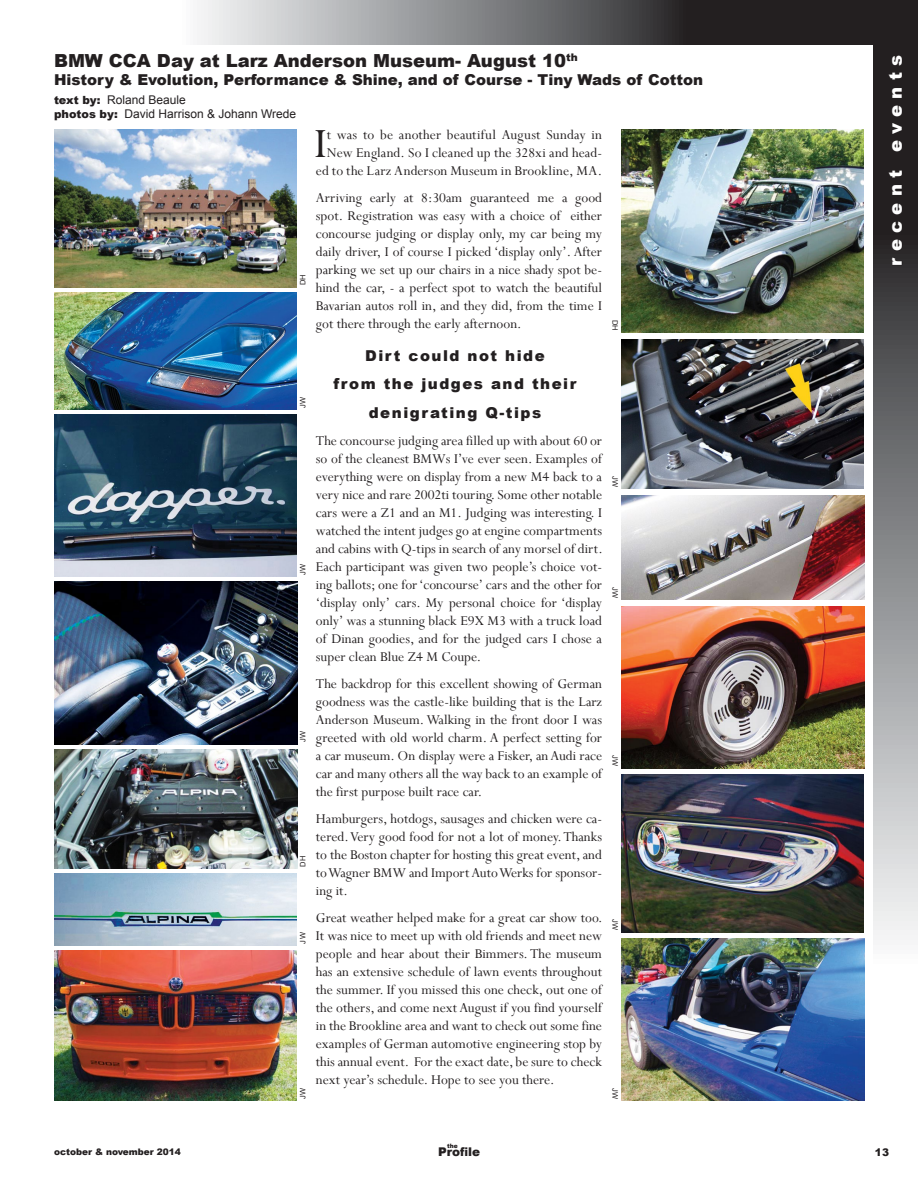
<style>
.page{position:relative;width:918px;height:1188px;background:#fff}
.page>*{position:absolute;margin:0;border:0;box-sizing:border-box;transform-origin:0 0}
.t1{font:46.5px "Perpetua";color:#231f20}
.t2{font:900 18px "Arial";color:#231f20}
.t3{font:900 18px "Arial";letter-spacing:.35em;color:#fff}
.t4{font:15px/18px "Perpetua";color:#231f20;text-align:justify}
.t5{font:900 15px "Arial";color:#231f20}
.t6{font:900 15px/28.5px "Arial";letter-spacing:.1em;color:#231f20;text-align:center}
.t7{font:12px/14.4px "Arial";color:#231f20}
.t8{font:900 12px "Arial";color:#231f20}
.t9{font:900 10.5px "Arial";color:#231f20}
.t10{font:900 9px "Arial";color:#231f20}
.t11{font:7.5px "Arial";letter-spacing:.05em;color:#231f20}
.t12{font:900 6px "Arial";color:#231f20}
.s1{font-weight:900;font-size:11.25px}
</style>
<div class="page">
<svg style="left:197px;top:0;width:676px;height:45px;background:#727173"></svg>
<svg style="left:873px;top:0;width:45px;height:940px;background:#78787a"></svg>
<svg style="left:892px;top:239px;width:11px;height:27px"></svg>
<svg style="left:892px;top:221px;width:11px;height:12px"></svg>
<svg style="left:892px;top:202px;width:11px;height:13px"></svg>
<svg style="left:892px;top:185px;width:11px;height:11px"></svg>
<svg style="left:888px;top:170px;width:15px;height:8px"></svg>
<svg style="left:892px;top:104px;width:11px;height:48px"></svg>
<svg style="left:892px;top:87px;width:11px;height:11px"></svg>
<svg style="left:888px;top:72px;width:15px;height:9px"></svg>
<svg style="left:892px;top:55px;width:11px;height:11px"></svg>
<img style="left:54px;top:130px;width:243px;height:157px">
<img style="left:621px;top:130px;width:243px;height:203px">
<img style="left:54px;top:749px;width:243px;height:119px">
<img style="left:54px;top:950px;width:243px;height:151px">
<img style="left:54px;top:292px;width:243px;height:118px">
<img style="left:621px;top:606px;width:243px;height:162px">
<img style="left:54px;top:582px;width:243px;height:162px">
<img style="left:621px;top:939px;width:243px;height:162px">
<img style="left:621px;top:775px;width:243px;height:157px">
<img style="left:54px;top:415px;width:243px;height:162px">
<img style="left:621px;top:495px;width:243px;height:105px">
<img style="left:54px;top:873px;width:243px;height:72px">
<img style="left:621px;top:339px;width:243px;height:150px">
<p class="t2" style="left:54px;top:47px;width:525px">BMW CCA Day at Larz Anderson Museum- August 10<sup>th</sup></p>
<p class="t5" style="left:54px;top:69px;width:651px">History &amp; Evolution, Performance &amp; Shine, and of Course - Tiny Wads of Cotton</p>
<p class="t7" style="left:54px;top:92px;width:244px"><span class="s1">text by:</span> Roland Beaule<br><span class="s1">photos by:</span> David Harrison &amp; Johann Wrede</p>
<p class="t11" style="left:298px;top:285px;width:13px;rotate:-90deg">DH</p>
<p class="t11" style="left:298px;top:408px;width:13px;rotate:-90deg">JW</p>
<p class="t11" style="left:298px;top:575px;width:13px;rotate:-90deg">JW</p>
<p class="t11" style="left:298px;top:742px;width:13px;rotate:-90deg">JW</p>
<p class="t11" style="left:298px;top:867px;width:13px;rotate:-90deg">DH</p>
<p class="t11" style="left:298px;top:944px;width:13px;rotate:-90deg">JW</p>
<p class="t11" style="left:298px;top:1099px;width:13px;rotate:-90deg">JW</p>
<p class="t4" style="left:316px;top:125px;width:288px;text-align:right">t was to be another beautiful August Sunday in<br>New England. So I cleaned up the 328xi and head&shy;ed to the Larz Anderson Museum in Brookline, MA.</p>
<p class="t4" style="left:316px;top:188px;width:288px">Arriving early at 8:30am guaranteed me a good spot. Registration was easy with a choice of either concourse judging or display only, my car being my daily driver, I of course I picked ‘display only’. After parking we set up our chairs in a nice shady spot be&shy;hind the car, - a perfect spot to watch the beautiful Bavarian autos roll in, and they did, from the time I got there through the early afternoon.</p>
<h1 class="t1" style="left:315px;top:114px;width:14px">I</h1>
<p class="t6" style="left:334px;top:341px;width:244px">Dirt could not hide<br>from the judges and their denigrating Q-tips</p>
<p class="t4" style="left:316px;top:431px;width:288px">The concourse judging area filled up with about 60 or so of the cleanest BMWs I’ve ever seen. Examples of everything were on display from a new M4 back to a very nice and rare 2002ti touring. Some other notable cars were a Z1 and an M1. Judging was interesting. I watched the intent judges go at engine compartments and cabins with Q-tips in search of any morsel of dirt.<br>Each participant was given two people’s choice vot&shy;ing ballots; one for ‘concourse’ cars and the other for ‘display only’ cars. My personal choice for ‘display only’ was a stunning black E9X M3 with a truck load of Dinan goodies, and for the judged cars I chose a super clean Blue Z4 M Coupe.</p>
<p class="t4" style="left:316px;top:674px;width:288px">The backdrop for this excellent showing of German goodness was the castle-like building that is the Larz Anderson Museum. Walking in the front door I was greeted with old world charm. A perfect setting for a car museum. On display were a Fisker, an Audi race car and many others all the way back to an example of the first purpose built race car.</p>
<p class="t4" style="left:316px;top:809px;width:288px">Hamburgers, hotdogs, sausages and chicken were ca&shy;tered. Very good food for not a lot of money. Thanks to the Boston chapter for hosting this great event, and to Wagner BMW and Import Auto Werks for sponsor&shy;ing it.</p>
<p class="t4" style="left:316px;top:908px;width:288px">Great weather helped make for a great car show too.<br>It was nice to meet up with old friends and meet new people and hear about their Bimmers. The museum has an extensive schedule of lawn events throughout the summer. If you missed this one check, out one of the others, and come next August if you find yourself in the Brookline area and want to check out some fine examples of German automotive engineering stop by this annual event. For the exact date, be sure to check next year’s schedule. Hope to see you there.</p>
<p class="t11" style="left:620px;top:320px;width:13px;rotate:90deg">DH</p>
<p class="t11" style="left:620px;top:476px;width:13px;rotate:90deg">JW</p>
<p class="t11" style="left:620px;top:587px;width:13px;rotate:90deg">JW</p>
<p class="t11" style="left:620px;top:755px;width:13px;rotate:90deg">JW</p>
<p class="t11" style="left:620px;top:919px;width:13px;rotate:90deg">JW</p>
<p class="t11" style="left:620px;top:1088px;width:13px;rotate:90deg">JW</p>
<p class="t3" style="left:882px;top:266px;width:212px;rotate:-90deg">recent events</p>
<p class="t12" style="left:447px;top:1142px;width:12px">the</p>
<p class="t10" style="left:54px;top:1145px;width:128px">october &amp; november 2014</p>
<p class="t8" style="left:438px;top:1143px;width:44px">Profile</p>
<p class="t9" style="left:875px;top:1144px;width:16px">13</p>
</div>
